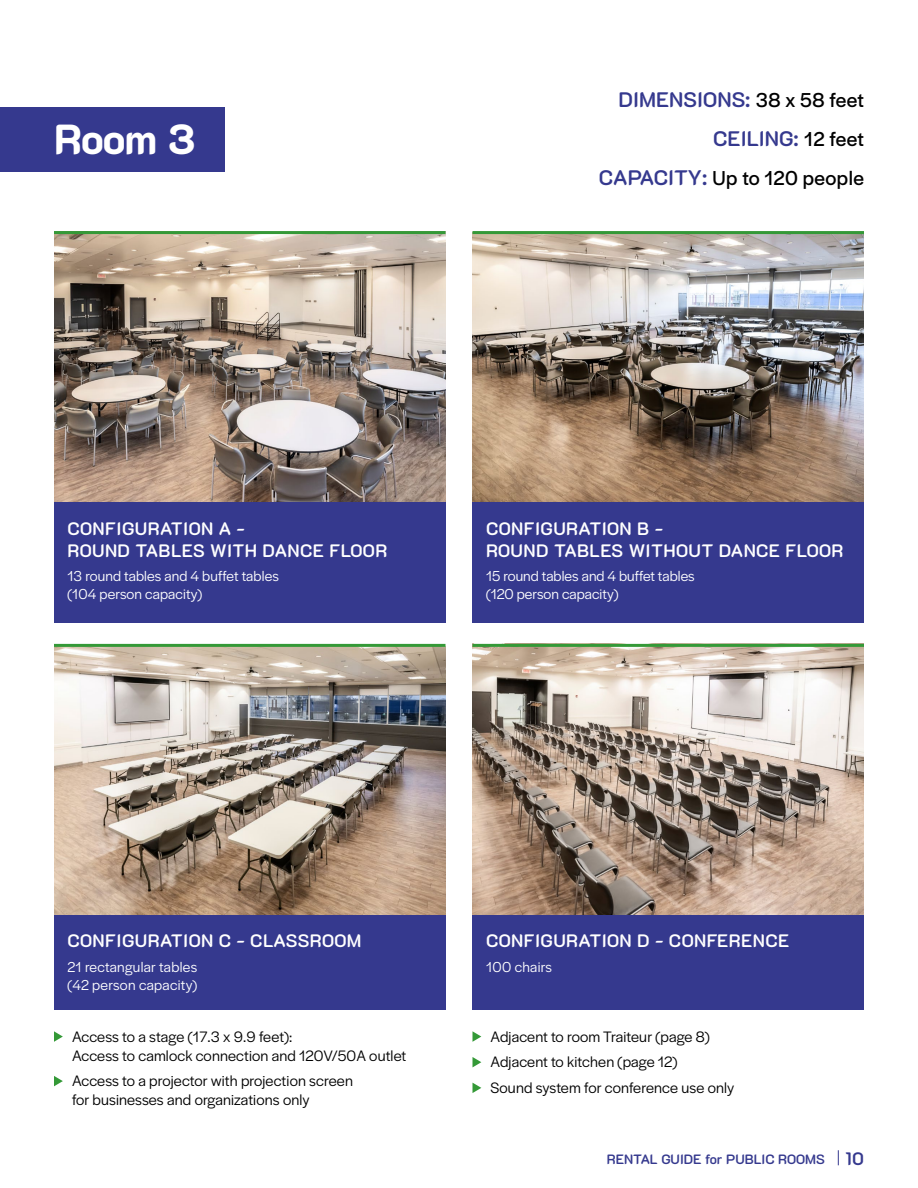
<style>
.page{position:relative;width:918px;height:1188px;background:#fff}
.page>*{position:absolute;margin:0;border:0;box-sizing:border-box;transform-origin:0 0}
.t1{font:800 42px "K2 D";color:#fff}
.t2{font:600 21px/38.7px "K2 D";color:#35398e;text-align:right}
.t3{font:21px "Halyard Display";letter-spacing:.02em;color:#000}
.t4{font:600 18px/21.6px "K2 D";letter-spacing:.02em;color:#fff}
.t5{font:15.75px/18.9px "Halyard Display";letter-spacing:.01em;color:#000}
.t6{font:15px/18px "Halyard Display";letter-spacing:.01em;color:#fff}
.t7{font:600 13.5px "K2 D";color:#35398e}
.s1{font-family:"Halyard Display";font-weight:400;color:#000}
.s2{font-family:"K2 D";font-weight:600;color:#35398e}
.s3{font-size:18px}
</style>
<div class="page">
<svg style="left:54px;top:1031px;width:9px;height:11px"></svg>
<svg style="left:54px;top:1076px;width:9px;height:10px"></svg>
<img style="left:472px;top:234px;width:392px;height:269px">
<img style="left:54px;top:647px;width:392px;height:268px">
<img style="left:54px;top:234px;width:392px;height:268px">
<img style="left:472px;top:647px;width:392px;height:268px">
<hr style="left:54px;top:231px;width:392px;height:3px;background:#349937">
<hr style="left:54px;top:644px;width:392px;height:3px;background:#349937">
<div style="left:0;top:108px;width:225px;height:64px;background:#35398e"></div>
<svg style="left:472px;top:1031px;width:9px;height:11px"></svg>
<svg style="left:472px;top:1057px;width:9px;height:10px"></svg>
<svg style="left:472px;top:1083px;width:9px;height:10px"></svg>
<hr style="left:472px;top:644px;width:392px;height:3px;background:#349937">
<hr style="left:472px;top:231px;width:392px;height:3px;background:#349937">
<svg style="left:838px;top:1150px;width:1px;height:15px"></svg>
<div style="left:54px;top:503px;width:392px;height:120px;background:#35398e"></div>
<div style="left:54px;top:915px;width:392px;height:95px;background:#35398e"></div>
<div style="left:472px;top:503px;width:392px;height:120px;background:#35398e"></div>
<div style="left:472px;top:915px;width:392px;height:95px;background:#35398e"></div>
<h1 class="t1" style="left:54px;top:115px;width:143px">Room 3</h1>
<h2 class="t2" style="left:619px;top:81px;width:247px">DIMENSIONS: <span class="s1">38 x 58 feet<br></span>CEILING: <span class="s1">12 feet</span></h2>
<h2 class="t3" style="left:599px;top:163px;width:267px"><span class="s2">CAPACITY:</span> Up to 120 people</h2>
<p class="t4" style="left:68px;top:518px;width:321px">CONFIGURATION A -<br>ROUND TABLES WITH DANCE FLOOR</p>
<p class="t6" style="left:68px;top:566px;width:213px">13 round tables and 4 buffet tables (104 person capacity)</p>
<p class="t4" style="left:486px;top:518px;width:359px">CONFIGURATION B -<br>ROUND TABLES WITHOUT DANCE FLOOR</p>
<p class="t6" style="left:486px;top:566px;width:210px">15 round tables and 4 buffet tables (120 person capacity)</p>
<p class="t4" style="left:68px;top:930px;width:296px">CONFIGURATION C - CLASSROOM</p>
<p class="t6" style="left:68px;top:957px;width:131px">21 rectangular tables (42 person capacity)</p>
<p class="t5" style="left:72px;top:1026px;width:336px">Access to a stage (17.3 x 9.9 feet):<br>Access to camlock connection and 120V/50A outlet</p>
<p class="t5" style="left:72px;top:1071px;width:282px">Access to a projector with projection screen for businesses and organizations only</p>
<p class="t4" style="left:486px;top:930px;width:305px">CONFIGURATION D - CONFERENCE</p>
<p class="t6" style="left:486px;top:957px;width:68px">100 chairs</p>
<p class="t5" style="left:491px;top:1023px;width:245px;line-height:25.7px">Adjacent to room Traiteur (page 8)<br>Adjacent to kitchen (page 12)<br>Sound system for conference use only</p>
<p class="t7" style="left:607px;top:1151px;width:259px">RENTAL GUIDE for PUBLIC ROOMS <span class="s3">10</span></p>
</div>
